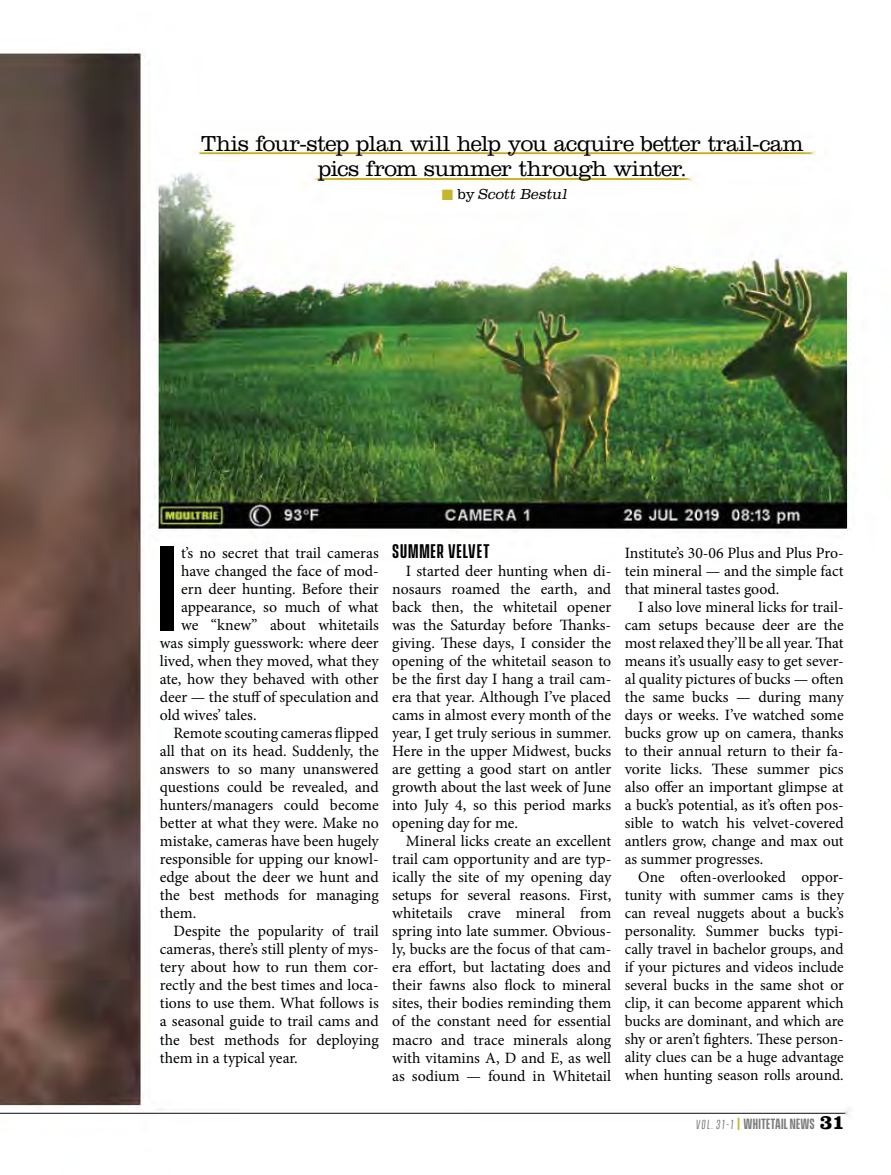
<style>
.page{position:relative;width:891px;height:1175px;background:#fff}
.page>*{position:absolute;margin:0;border:0;box-sizing:border-box;transform-origin:0 0}
.t1{font:600 109.65px "Vanguard CF";color:#000}
.t2{font:300 22.5px/25.5px "Clarendon LT Std";letter-spacing:-.025em;color:#000;text-align:center}
.t3{font:600 18px "Vanguard CF";letter-spacing:.05em;color:#000}
.t4{font:15.75px/18px "Minion Pro";letter-spacing:-.005em;color:#000;text-align:justify}
.t5{font:italic 300 15px "Clarendon LT Std";color:#000}
.t6{font:600 13.5px "Vanguard CF";letter-spacing:.015em;color:#7c7c7c}
.s1{color:#c5b52b}
.s2{font-style:normal}
.s3{font-weight:400;font-size:12px}
.s4{font-family:"Clarendon LT Std";font-weight:700;font-size:21px;color:#000}
</style>
<div class="page">
<img style="left:0;top:51px;width:851px;height:1065px">
<h2 class="t2" style="left:201px;top:131px;width:604px">This four-step plan will help you acquire better trail-cam pics from summer through winter.</h2>
<p class="t5" style="left:442px;top:186px;width:130px"><span class="s1">■</span> <span class="s2">b y</span> Scott Bestul</p>
<h1 class="t1" style="left:156px;top:525px;width:22px">I</h1>
<p class="t4" style="left:181px;top:544px;width:199px">t’s no secret that trail cameras</p>
<p class="t4" style="left:181px;top:562px;width:199px">have changed the face of mod-</p>
<p class="t4" style="left:181px;top:580px;width:199px">ern deer hunting. Before their</p>
<p class="t4" style="left:181px;top:598px;width:199px">appearance, so much of what</p>
<p class="t4" style="left:181px;top:616px;width:199px">we “knew” about whitetails</p>
<p class="t4" style="left:160px;top:634px;width:220px">was simply guesswork: where deer</p>
<p class="t4" style="left:160px;top:652px;width:220px">lived, when they moved, what they</p>
<p class="t4" style="left:160px;top:670px;width:220px">ate, how they behaved with other</p>
<p class="t4" style="left:160px;top:688px;width:220px">deer — the stuff of speculation and</p>
<p class="t4" style="left:160px;top:706px;width:98px">old wives’ tales.</p>
<p class="t4" style="left:173px;top:724px;width:207px">Remote scouting cameras flipped</p>
<p class="t4" style="left:160px;top:742px;width:220px">all that on its head. Suddenly, the</p>
<p class="t4" style="left:160px;top:760px;width:220px">answers to so many unanswered</p>
<p class="t4" style="left:160px;top:778px;width:220px">questions could be revealed, and</p>
<p class="t4" style="left:160px;top:796px;width:220px">hunters/managers could become</p>
<p class="t4" style="left:160px;top:814px;width:220px">better at what they were. Make no</p>
<p class="t4" style="left:160px;top:832px;width:220px">mistake, cameras have been hugely</p>
<p class="t4" style="left:160px;top:850px;width:220px">responsible for upping our knowl-</p>
<p class="t4" style="left:160px;top:868px;width:220px">edge about the deer we hunt and</p>
<p class="t4" style="left:160px;top:886px;width:220px">the best methods for managing</p>
<p class="t4" style="left:160px;top:904px;width:38px">them.</p>
<p class="t4" style="left:173px;top:922px;width:207px">Despite the popularity of trail</p>
<p class="t4" style="left:160px;top:940px;width:220px">cameras, there’s still plenty of mys-</p>
<p class="t4" style="left:160px;top:958px;width:220px">tery about how to run them cor-</p>
<p class="t4" style="left:160px;top:976px;width:220px">rectly and the best times and loca-</p>
<p class="t4" style="left:160px;top:994px;width:220px">tions to use them. What follows is</p>
<p class="t4" style="left:160px;top:1012px;width:220px">a seasonal guide to trail cams and</p>
<p class="t4" style="left:160px;top:1030px;width:220px">the best methods for deploying</p>
<p class="t4" style="left:160px;top:1048px;width:140px">them in a typical year.</p>
<p class="t3" style="left:392px;top:541px;width:99px">SUMMER VELVET</p>
<p class="t4" style="left:392px;top:562px;width:221px;text-indent:13px">I started deer hunting when di&shy;nosaurs roamed the earth, and back then, the whitetail opener was the Saturday before Thanks&shy;giving. These days, I consider the opening of the whitetail season to be the first day I hang a trail cam&shy;era that year. Although I’ve placed cams in almost every month of the year, I get truly serious in summer.<br>Here in the upper Midwest, bucks are getting a good start on antler growth about the last week of June into July 4, so this period marks opening day for me.</p>
<p class="t4" style="left:392px;top:832px;width:221px;text-indent:13px">Mineral licks create an excellent trail cam opportunity and are typ&shy;ically the site of my opening day setups for several reasons. First, whitetails crave mineral from spring into late summer. Obvious&shy;ly, bucks are the focus of that cam&shy;era effort, but lactating does and their fawns also flock to mineral sites, their bodies reminding them of the constant need for essential macro and trace minerals along with vitamins A, D and E, as well as sodium — found in Whitetail</p>
<p class="t4" style="left:625px;top:544px;width:221px">Institute’s 30-06 Plus and Plus Pro&shy;tein mineral — and the simple fact that mineral tastes good.</p>
<p class="t4" style="left:625px;top:598px;width:221px;text-indent:14px">I also love mineral licks for trail&shy;cam setups because deer are the most relaxed they’ll be all year. That means it’s usually easy to get sever&shy;al quality pictures of bucks — often the same bucks — during many days or weeks. I’ve watched some bucks grow up on camera, thanks to their annual return to their fa&shy;vorite licks. These summer pics also offer an important glimpse at a buck’s potential, as it’s often pos&shy;sible to watch his velvet-covered antlers grow, change and max out as summer progresses.</p>
<p class="t4" style="left:625px;top:868px;width:220px;text-indent:14px">One often-overlooked oppor&shy;tunity with summer cams is they can reveal nuggets about a buck’s personality. Summer bucks typi&shy;cally travel in bachelor groups, and if your pictures and videos include several bucks in the same shot or clip, it can become apparent which bucks are dominant, and which are shy or aren’t fighters. These person&shy;ality clues can be a huge advantage when hunting season rolls around.</p>
<p class="t6" style="left:695px;top:1116px;width:151px"><span class="s3">Vol. 31-1</span> <span class="s1">|</span> WHITETAIL NEWS <span class="s4">31</span></p>
</div>
